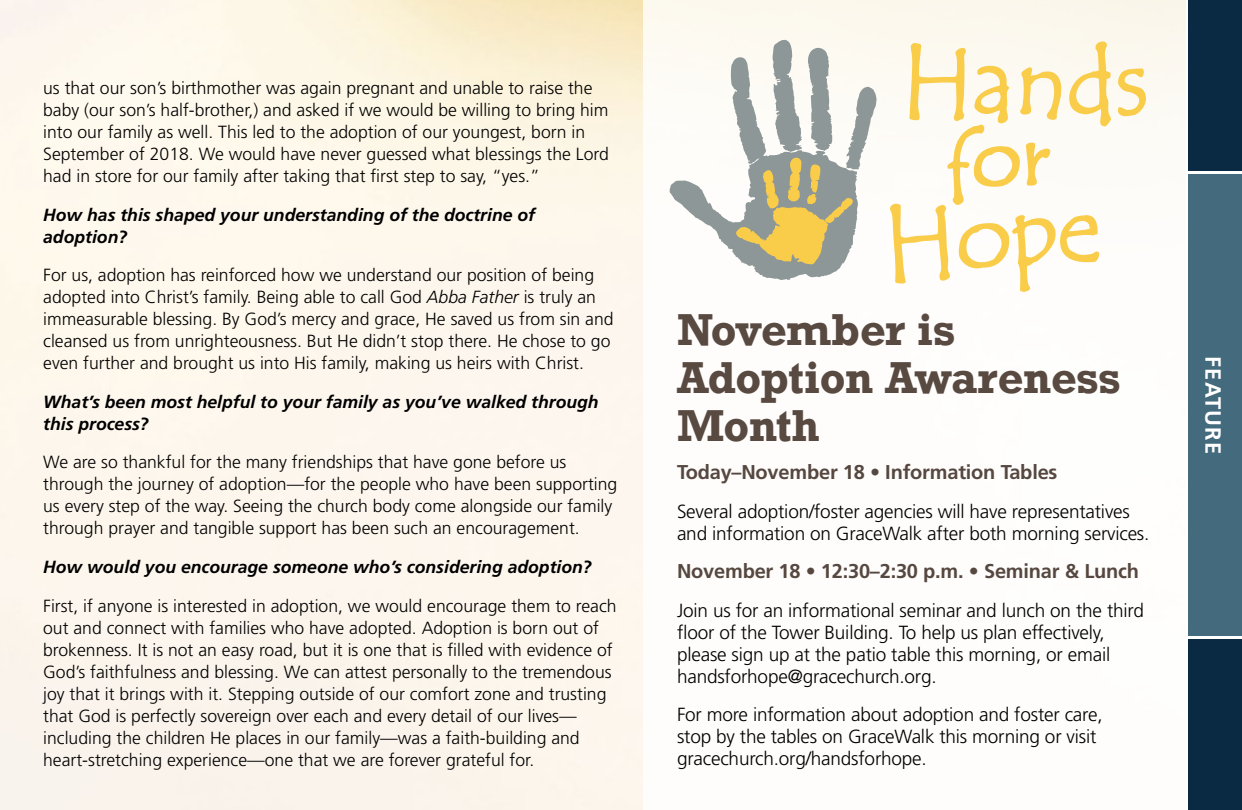
<style>
.page{position:relative;width:1242px;height:810px;background:#fff}
.page>*{position:absolute;margin:0;border:0;box-sizing:border-box;transform-origin:0 0}
.t1{font:700 42px/48px "Rockwell";letter-spacing:-.01em;color:#584941}
.t2{font:700 22px "Frutiger";letter-spacing:.05em;color:#fff}
.t3{font:700 20px "Frutiger";letter-spacing:-.01em;color:#564840}
.t4{font:300 19px/22px "Frutiger";letter-spacing:-.01em;color:#000}
.t5{font:300 17.6px/22px "Frutiger";color:#000}
.t6{font:italic 700 17.6px/22px "Frutiger";color:#000}
.s1{font-style:italic}
</style>
<div class="page">
<div style="left:1188px;top:174px;width:54px;height:462px;background:#446a7e"></div>
<div style="left:1188px;top:639px;width:54px;height:171px;background:#0a2a44"></div>
<div style="left:1188px;top:0;width:54px;height:171px;background:#0a2a44"></div>
<svg style="left:669px;top:55px;width:173px;height:225px"></svg>
<svg style="left:735px;top:39px;width:142px;height:225px"></svg>
<svg style="left:890px;top:39px;width:256px;height:253px"></svg>
<p class="t5" style="left:43px;top:77px;width:567px">us that our son’s birthmother was again pregnant and unable to raise the baby (our son’s half-brother,) and asked if we would be willing to bring him into our family as well. This led to the adoption of our youngest, born in September of 2018. We would have never guessed what blessings the Lord had in store for our family after taking that first step to say, “yes.”</p>
<p class="t6" style="left:43px;top:204px;width:493px">How has this shaped your understanding of the doctrine of adoption?</p>
<p class="t5" style="left:43px;top:265px;width:572px">For us, adoption has reinforced how we understand our position of being adopted into Christ’s family. Being able to call God <span class="s1">Abba Father</span> is truly an immeasurable blessing. By God’s mercy and grace, He saved us from sin and cleansed us from unrighteousness. But He didn’t stop there. He chose to go even further and brought us into His family, making us heirs with Christ.</p>
<p class="t6" style="left:43px;top:391px;width:557px">What’s been most helpful to your family as you’ve walked through this process?</p>
<p class="t5" style="left:43px;top:452px;width:576px">We are so thankful for the many friendships that have gone before us through the journey of adoption—for the people who have been supporting us every step of the way. Seeing the church body come alongside our family through prayer and tangible support has been such an encouragement.</p>
<p class="t6" style="left:43px;top:556px;width:550px">How would you encourage someone who’s considering adoption?</p>
<p class="t5" style="left:43px;top:595px;width:575px">First, if anyone is interested in adoption, we would encourage them to reach out and connect with families who have adopted. Adoption is born out of brokenness. It is not an easy road, but it is one that is filled with evidence of God’s faithfulness and blessing. We can attest personally to the tremendous joy that it brings with it. Stepping outside of our comfort zone and trusting that God is perfectly sovereign over each and every detail of our lives— including the children He places in our family—was a faith-building and heart-stretching experience—one that we are forever grateful for.</p>
<h1 class="t1" style="left:677px;top:305px;width:280px">November is</h1>
<h1 class="t1" style="left:677px;top:353px;width:445px">Adoption Awareness<br>Month</h1>
<p class="t3" style="left:677px;top:460px;width:382px">Today–November 18 • Information Tables</p>
<p class="t4" style="left:677px;top:500px;width:474px">Several adoption/foster agencies will have representatives and information on GraceWalk after both morning services.</p>
<p class="t3" style="left:677px;top:560px;width:464px">November 18 • 12:30–2:30 p.m. • Seminar &amp; Lunch</p>
<p class="t4" style="left:677px;top:600px;width:468px">Join us for an informational seminar and lunch on the third floor of the Tower Building. To help us plan effectively, please sign up at the patio table this morning, or email handsforhope@gracechurch.org.</p>
<p class="t4" style="left:677px;top:704px;width:427px">For more information about adoption and foster care, stop by the tables on GraceWalk this morning or visit gracechurch.org/handsforhope.</p>
<p class="t2" style="left:1226px;top:356px;width:99px;rotate:90deg">FEATURE</p>
</div>
